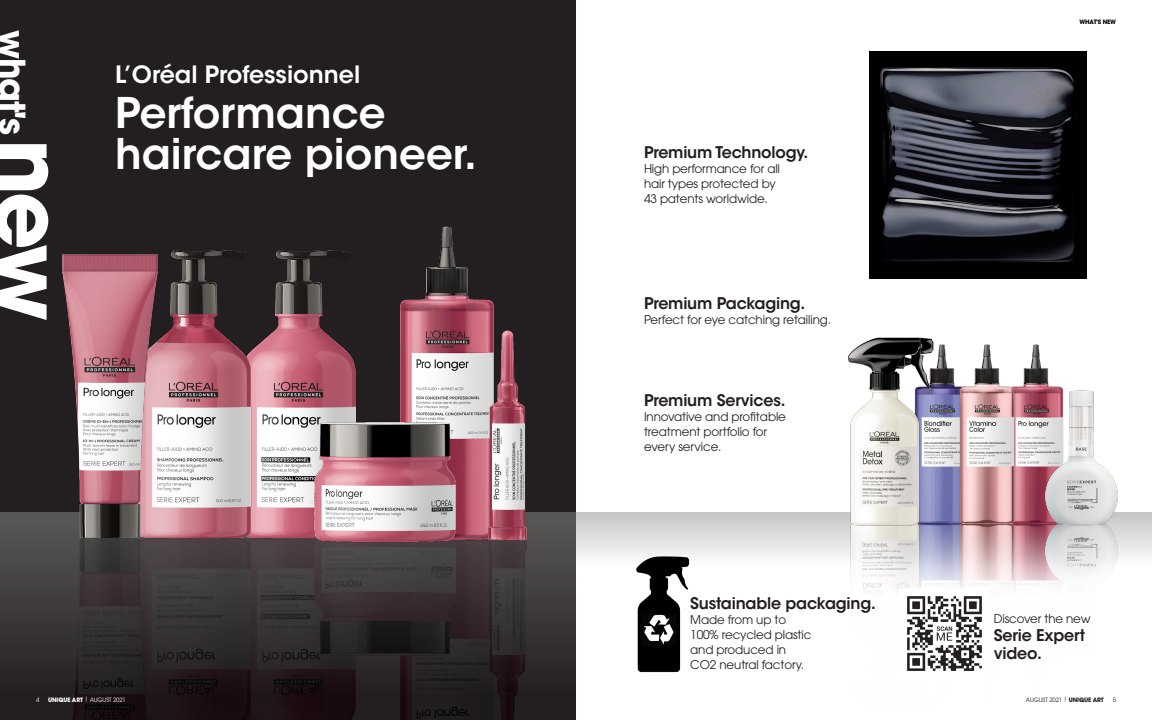
<style>
.page{position:relative;width:1152px;height:720px;background:#fff}
.page>*{position:absolute;margin:0;border:0;box-sizing:border-box;transform-origin:0 0}
.TITRE_MOYEN{font:700 91.5px "Avant Garde";color:#fff}
.t1{font:600 42px/41px "ITC Avant Garde Std";color:#fff}
.TITRE_MOYEN-2{font:700 34.8px "Avant Garde";color:#fff}
.t2{font:600 23.7px "ITC Avant Garde Std";color:#fff}
.TEXTE_COURANT_NOIR{font:600 16px/18px "ITC Avant Garde Std";letter-spacing:-.01em;color:#231f20}
.TEXTE_COURANT_NOIR-2{font:12px/15px "Avant Garde";letter-spacing:-.01em;color:#231f20}
.TEXTE_TABLEAU{font:6px "Avant Garde";letter-spacing:-.02em;color:#fff}
.TEXTE_TABLEAU-2{font:6px "Avant Garde";letter-spacing:-.02em;color:#231f20}
.TEXTE_TABLEAU-3{font:700 6px "Avant Garde";letter-spacing:-.02em;color:#000}
.s1{font-weight:700}
</style>
<div class="page">
<div style="left:0;top:0;width:576px;height:720px;background:#231f20"></div>
<svg style="left:0;top:513px;width:576px;height:207px"></svg>
<div style="left:576px;top:513px;width:576px;height:75px;background:linear-gradient(to bottom,#cbcaca,#fff)"></div>
<img style="left:271px;top:250px;width:104px;height:309px">
<img style="left:169px;top:250px;width:102px;height:309px">
<img style="left:396px;top:226px;width:103px;height:340px">
<img style="left:51px;top:254px;width:118px;height:326px">
<img style="left:474px;top:311px;width:66px;height:247px">
<img style="left:309px;top:409px;width:153px;height:140px">
<img style="left:870px;top:52px;width:216px;height:226px">
<img style="left:937px;top:540px;width:21px;height:48px">
<img style="left:835px;top:542px;width:102px;height:51px">
<img style="left:958px;top:540px;width:58px;height:51px">
<img style="left:1017px;top:531px;width:104px;height:57px">
<img style="left:1016px;top:344px;width:49px;height:196px">
<img style="left:937px;top:344px;width:21px;height:196px">
<img style="left:835px;top:337px;width:102px;height:205px">
<img style="left:958px;top:344px;width:58px;height:196px">
<img style="left:1017px;top:387px;width:104px;height:144px">
<img style="left:623px;top:544px;width:72px;height:129px">
<img style="left:643px;top:613px;width:32px;height:33px">
<img style="left:900px;top:589px;width:90px;height:82px">
<p class="TITRE_MOYEN-2" style="left:35px;top:30px;width:107px;rotate:90deg">what's</p>
<p class="TITRE_MOYEN" style="left:89px;top:139px;width:183px;rotate:90deg">new</p>
<p class="t2" style="left:115px;top:59px;width:247px">L’Oréal Professionnel</p>
<p class="t1" style="left:115px;top:92px;width:363px">Performance haircare pioneer.</p>
<p class="TEXTE_COURANT_NOIR" style="left:644px;top:143px;width:166px">Premium Technology.</p>
<p class="TEXTE_COURANT_NOIR-2" style="left:644px;top:161px;width:137px">High performance for all hair types protected by<br>43 patents worldwide.</p>
<p class="TEXTE_COURANT_NOIR" style="left:644px;top:295px;width:163px">Premium Packaging.</p>
<p class="TEXTE_COURANT_NOIR-2" style="left:644px;top:312px;width:188px">Perfect for eye catching retailing.</p>
<p class="TEXTE_COURANT_NOIR" style="left:644px;top:391px;width:143px">Premium Services.</p>
<p class="TEXTE_COURANT_NOIR-2" style="left:644px;top:409px;width:144px">Innovative and profitable treatment portfolio for every service.</p>
<p class="TEXTE_TABLEAU-3" style="left:1080px;top:18px;width:38px">WHAT'S NEW</p>
<p class="TEXTE_COURANT_NOIR" style="left:690px;top:595px;width:187px">Sustainable packaging.</p>
<p class="TEXTE_COURANT_NOIR-2" style="left:690px;top:613px;width:123px">Made from up to<br>100% recycled plastic and produced in<br>CO2 neutral factory.</p>
<p class="TEXTE_COURANT_NOIR-2" style="left:994px;top:612px;width:98px">Discover the new</p>
<p class="TEXTE_COURANT_NOIR" style="left:994px;top:627px;width:93px">Serie Expert video.</p>
<p class="TEXTE_TABLEAU" style="left:36px;top:696px;width:5px">4</p>
<p class="TEXTE_TABLEAU" style="left:48px;top:696px;width:79px"><span class="s1">UNIQUE ART</span> | AUGUST 2021</p>
<p class="TEXTE_TABLEAU-2" style="left:1026px;top:696px;width:79px">AUGUST 2021 | <span class="s1">UNIQUE ART</span></p>
<p class="TEXTE_TABLEAU-2" style="left:1113px;top:696px;width:5px">5</p>
</div>
